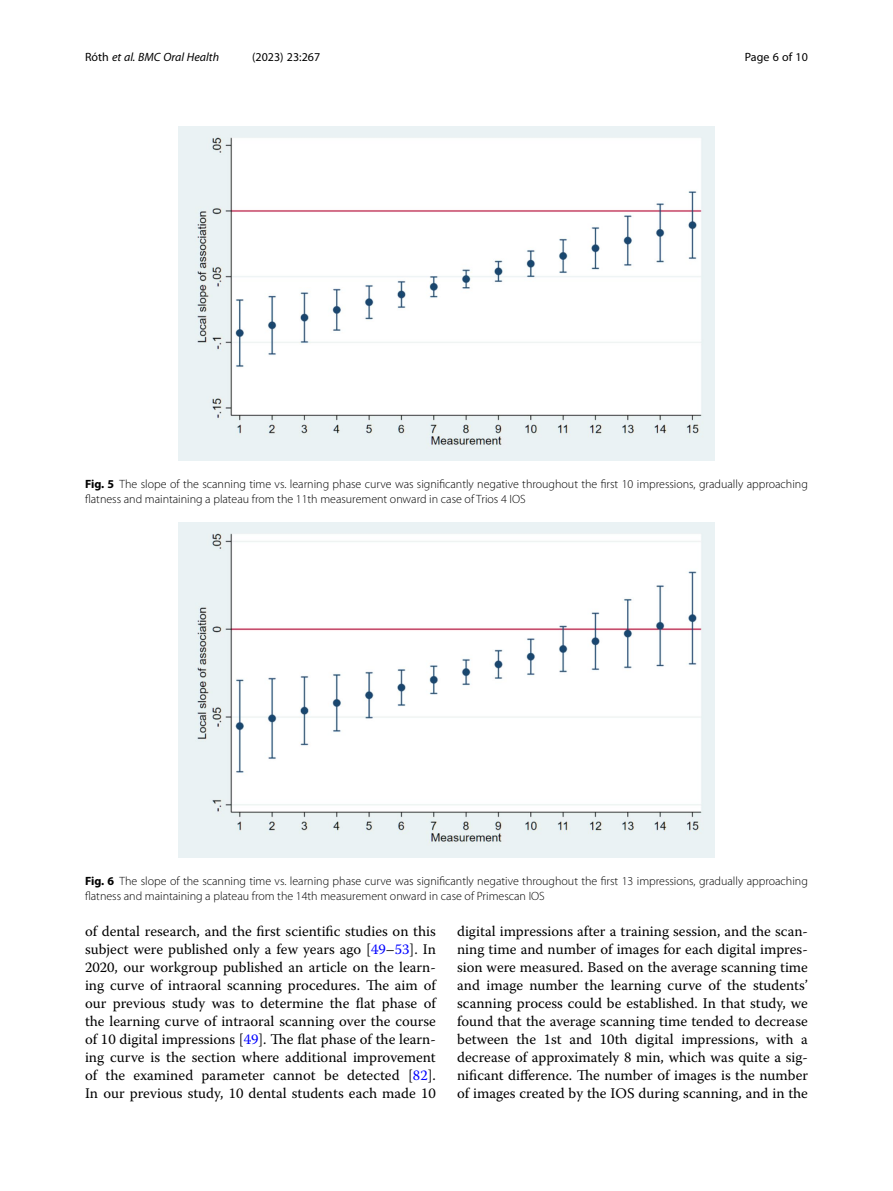
<style>
.page{position:relative;width:893px;height:1191px;background:#fff}
.page>*{position:absolute;margin:0;border:0;box-sizing:border-box;transform-origin:0 0}
.Body_Text_Indent{font:14.7px/18px "Warnock Pro";color:#000;text-align:justify}
.Figure_Caption{font:300 12px/15px "Myriad Pro";color:#000}
.t1{font:italic 12px "Myriad Pro";color:#000}
.t2{font:12px "Myriad Pro";color:#000}
.s1{font-style:normal}
.s2{font-weight:700}
.s3{color:#00f}
</style>
<div class="page">
<img style="left:178px;top:522px;width:536px;height:335px">
<img style="left:178px;top:126px;width:536px;height:335px">
<p class="t1" style="left:85px;top:50px;width:136px"><span class="s1">Róth</span> et al. BMC Oral Health</p>
<p class="t2" style="left:252px;top:50px;width:70px">(2023) 23:267</p>
<p class="t2" style="left:745px;top:50px;width:65px">Page 6 of 10</p>
<p class="Figure_Caption" style="left:85px;top:477px;width:724px"><span class="s2">Fig. 5</span> The slope of the scanning time vs. learning phase curve was significantly negative throughout the first 10 impressions, gradually approaching flatness and maintaining a plateau from the 11th measurement onward in case of Trios 4 IOS</p>
<p class="Figure_Caption" style="left:85px;top:873px;width:724px"><span class="s2">Fig. 6</span> The slope of the scanning time vs. learning phase curve was significantly negative throughout the first 13 impressions, gradually approaching flatness and maintaining a plateau from the 14th measurement onward in case of Primescan IOS</p>
<p class="Body_Text_Indent" style="left:85px;top:922px;width:352px">of dental research, and the first scientific studies on this subject were published only a few years ago [<span class="s3">49</span>–<span class="s3">53</span>]. In 2020, our workgroup published an article on the learn&shy;ing curve of intraoral scanning procedures. The aim of our previous study was to determine the flat phase of the learning curve of intraoral scanning over the course of 10 digital impressions [<span class="s3">49</span>]. The flat phase of the learn&shy;ing curve is the section where additional improvement of the examined parameter cannot be detected [<span class="s3">82</span>].<br>In our previous study, 10 dental students each made 10</p>
<p class="Body_Text_Indent" style="left:457px;top:922px;width:352px">digital impressions after a training session, and the scan&shy;ning time and number of images for each digital impres&shy;sion were measured. Based on the average scanning time and image number the learning curve of the students’ scanning process could be established. In that study, we found that the average scanning time tended to decrease between the 1st and 10th digital impressions, with a decrease of approximately 8 min, which was quite a sig&shy;nificant difference. The number of images is the number of images created by the IOS during scanning, and in the</p>
</div>
